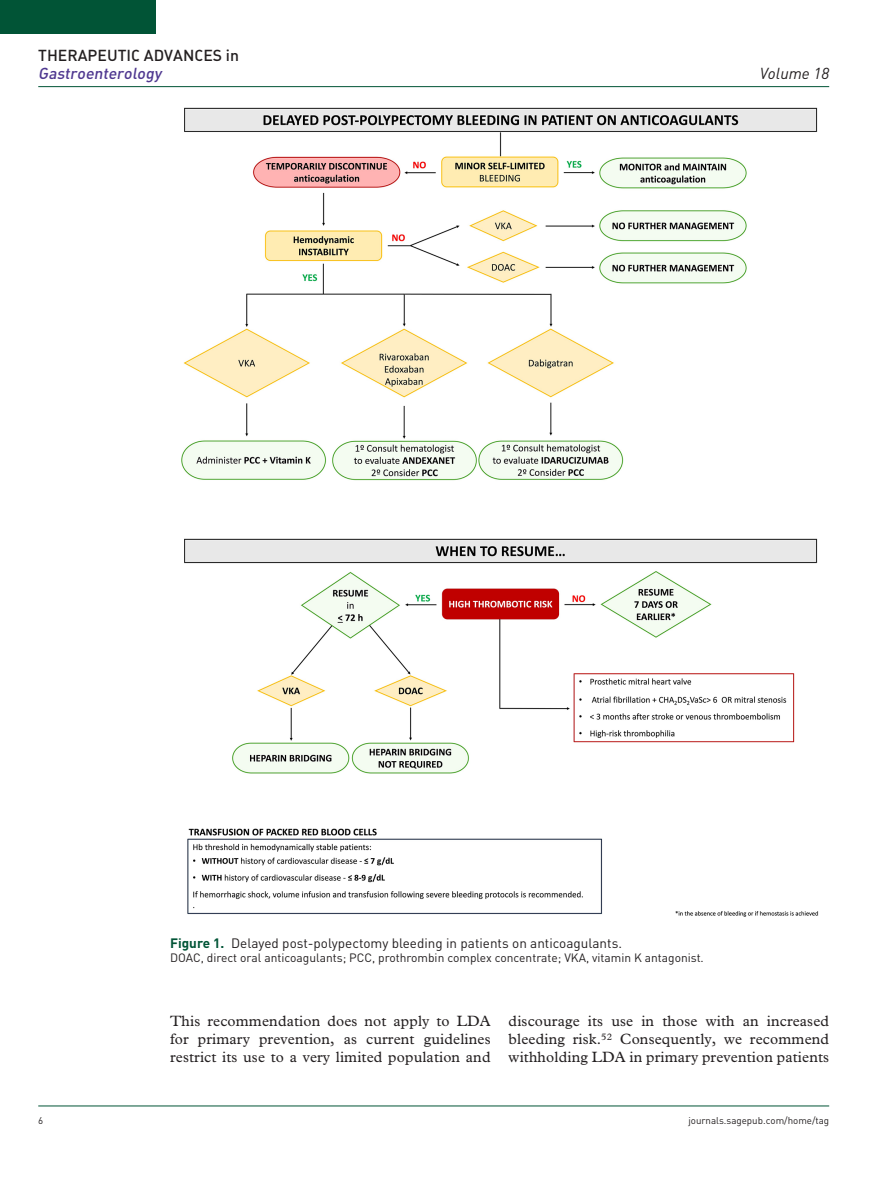
<style>
.page{position:relative;width:893px;height:1191px;background:#fff}
.page>*{position:absolute;margin:0;border:0;box-sizing:border-box;transform-origin:0 0}
.t1{font:15.75px "DIN Medium Alternate";color:#231f20}
.t2{font:italic 15.75px "DIN Medium Alternate";color:#4f3890}
.t3{font:italic 15.75px "DIN";color:#231f20}
.t4{font:15px/18px "Plantin Std";letter-spacing:.01em;color:#231f20;text-align:justify}
.t5{font:13.5px "DIN";color:#231f20}
.t6{font:12px "DIN";color:#231f20}
.t7{font:9.75px "DIN";color:#231f20}
.s1{font-weight:700;color:#015436}
</style>
<div class="page">
<hr style="left:38px;top:86px;width:791px;height:1px;background:#015436">
<hr style="left:38px;top:1105px;width:791px;height:1px;background:#015436">
<div style="left:0;top:0;width:155px;height:34px;background:#015436"></div>
<img style="left:181px;top:107px;width:638px;height:810px">
<p class="t1" style="left:38px;top:45px;width:202px">THERAPEUTIC ADVANCES IN</p>
<p class="t2" style="left:38px;top:63px;width:125px">Gastroenterology</p>
<p class="t3" style="left:760px;top:63px;width:71px">Volume 18</p>
<p class="t5" style="left:170px;top:934px;width:453px"><span class="s1">Figure 1.</span> Delayed post-polypectomy bleeding in patients on anticoagulants.</p>
<p class="t6" style="left:170px;top:950px;width:535px">DOAC, direct oral anticoagulants; PCC, prothrombin complex concentrate; VKA, vitamin K antagonist.</p>
<p class="t4" style="left:170px;top:1012px;width:322px">This recommendation does not apply to LDA for primary prevention, as current guidelines restrict its use to a very limited population and</p>
<p class="t4" style="left:509px;top:1012px;width:322px">discourage its use in those with an increased bleeding risk.<sup>52</sup> Consequently, we recommend withholding LDA in primary prevention patients</p>
<p class="t7" style="left:38px;top:1114px;width:7px">6</p>
<p class="t7" style="left:688px;top:1114px;width:142px">journals.sagepub.com/home/tag</p>
</div>
